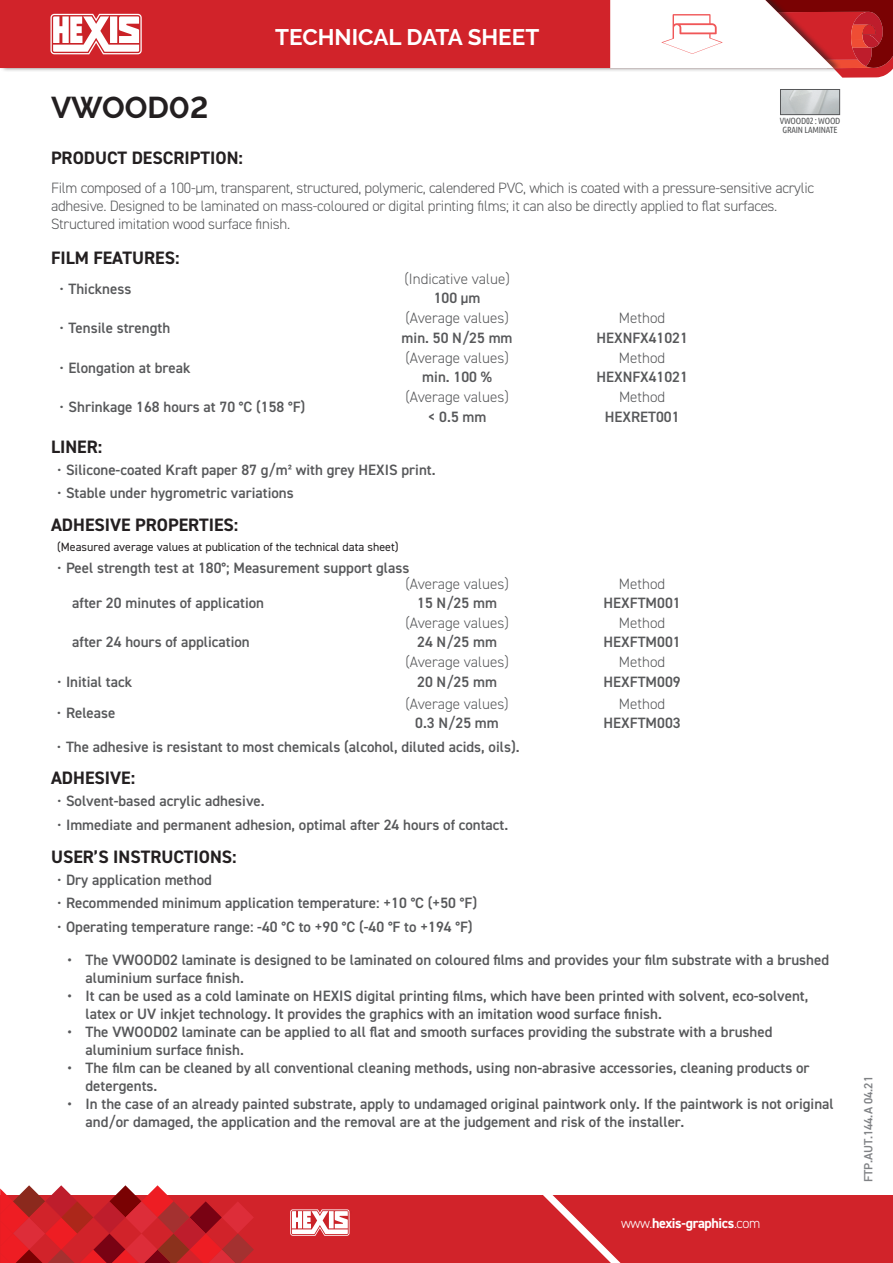
<style>
.page{position:relative;width:893px;height:1263px;background:#fff}
.page>*{position:absolute;margin:0;border:0;box-sizing:border-box;transform-origin:0 0}
.t1{font:700 30px "Raleway";color:#231f20}
.t2{font:700 22.5px "Raleway";color:#fff}
.t3{font:700 18px "DIN2014";color:#231f20}
.t4{font:600 15px/18px "DIN2014";color:#57585a}
.t5{font:300 15px/18px "DIN2014";letter-spacing:-.02em;color:#57585a}
.t6{font:300 15px "DIN2014";color:#57585a}
.t7{font:700 14.1px "DIN2014";letter-spacing:-.025em;color:#fff}
.t8{font:12px "DIN2014";color:#231f20}
.t9{font:600 12px "DIN2014";color:#808285}
.t10{font:9px/9px "Ubuntu Condensed";letter-spacing:-.025em;color:#545557;text-align:center}
.s1{font-weight:400}
.s2{font-weight:300}
</style>
<div class="page">
<div style="left:0;top:0;width:841px;height:73px;background:#231f20;opacity:.6"></div>
<div style="left:0;top:0;width:610px;height:68px;background:#d1232a"></div>
<div style="left:0;top:1195px;width:893px;height:68px;background:#d1232a"></div>
<svg style="left:543px;top:1195px;width:78px;height:68px"></svg>
<svg style="left:50px;top:14px;width:95px;height:40px"></svg>
<svg style="left:290px;top:1209px;width:60px;height:27px;background:#edb5b6"></svg>
<svg style="left:0;top:1185px;width:254px;height:78px"></svg>
<svg style="left:610px;top:0;width:283px;height:78px"></svg>
<img style="left:782px;top:91px;width:56px;height:22px">
<div style="left:780px;top:89px;width:60px;height:26px;border:1px solid #57585a"></div>
<h1 class="t1" style="left:51px;top:90px;width:159px">VWOOD02</h1>
<h2 class="t2" style="left:275px;top:24px;width:265px">TECHNICAL DATA SHEET</h2>
<p class="t10" style="left:780px;top:116px;width:62px">VWOOD02 : WOOD<br>GRAIN LAMINATE</p>
<p class="t3" style="left:51px;top:146px;width:193px">PRODUCT DESCRIPTION:</p>
<p class="t5" style="left:51px;top:178px;width:765px">Film composed of a 100-µm, transparent, structured, polymeric, calendered PVC, which is coated with a pressure-sensitive acrylic adhesive. Designed to be laminated on mass-coloured or digital printing films; it can also be directly applied to flat surfaces.<br>Structured imitation wood surface finish.</p>
<p class="t3" style="left:51px;top:246px;width:130px">FILM FEATURES:</p>
<p class="t4" style="left:60px;top:279px;width:73px"><span class="s1">•</span> Thickness</p>
<p class="t6" style="left:404px;top:270px;width:107px">(Indicative value)</p>
<p class="t4" style="left:434px;top:289px;width:48px">100 µm</p>
<p class="t4" style="left:60px;top:319px;width:112px"><span class="s1">•</span> Tensile strength</p>
<p class="t4" style="left:60px;top:358px;width:133px"><span class="s1">•</span> Elongation at break</p>
<p class="t4" style="left:60px;top:397px;width:247px"><span class="s1">•</span> Shrinkage 168 hours at 70 °C (158 °F)</p>
<p class="t6" style="left:405px;top:309px;width:105px">(Average values)</p>
<p class="t4" style="left:402px;top:328px;width:113px">min. 50 N/25 mm</p>
<p class="t6" style="left:405px;top:349px;width:105px">(Average values)</p>
<p class="t4" style="left:422px;top:368px;width:71px">min. 100 %</p>
<p class="t6" style="left:405px;top:388px;width:105px">(Average values)</p>
<p class="t4" style="left:428px;top:407px;width:60px">&lt; 0.5 mm</p>
<p class="t3" style="left:51px;top:434px;width:53px">LINER:</p>
<p class="t4" style="left:57px;top:460px;width:380px"><span class="s1">•</span> Silicone-coated Kraft paper 87 g/m² with grey HEXIS print.</p>
<p class="t4" style="left:57px;top:484px;width:238px"><span class="s1">•</span> Stable under hygrometric variations</p>
<p class="t3" style="left:51px;top:513px;width:189px">ADHESIVE PROPERTIES:</p>
<p class="t8" style="left:57px;top:539px;width:343px">(Measured average values at publication of the technical data sheet)</p>
<p class="t4" style="left:57px;top:558px;width:354px"><span class="s1">•</span> Peel strength test at 180°; Measurement support glass</p>
<p class="t4" style="left:72px;top:593px;width:193px">after 20 minutes of application</p>
<p class="t6" style="left:405px;top:574px;width:105px">(Average values)</p>
<p class="t4" style="left:417px;top:593px;width:81px">15 N/25 mm</p>
<p class="t4" style="left:72px;top:633px;width:179px">after 24 hours of application</p>
<p class="t4" style="left:57px;top:672px;width:77px"><span class="s1">•</span> Initial tack</p>
<p class="t4" style="left:57px;top:704px;width:60px"><span class="s1">•</span> Release</p>
<p class="t6" style="left:405px;top:614px;width:105px">(Average values)</p>
<p class="t4" style="left:417px;top:633px;width:81px">24 N/25 mm</p>
<p class="t6" style="left:405px;top:653px;width:105px">(Average values)</p>
<p class="t4" style="left:417px;top:672px;width:81px">20 N/25 mm</p>
<p class="t6" style="left:405px;top:694px;width:105px">(Average values)</p>
<p class="t4" style="left:415px;top:713px;width:85px">0.3 N/25 mm</p>
<p class="t5" style="left:619px;top:309px;width:48px">Method</p>
<p class="t4" style="left:596px;top:328px;width:93px">HEXNFX41021</p>
<p class="t5" style="left:619px;top:349px;width:48px">Method</p>
<p class="t4" style="left:596px;top:368px;width:93px">HEXNFX41021</p>
<p class="t5" style="left:619px;top:388px;width:48px">Method</p>
<p class="t4" style="left:605px;top:407px;width:76px">HEXRET001</p>
<p class="t5" style="left:619px;top:574px;width:48px">Method</p>
<p class="t4" style="left:603px;top:593px;width:79px">HEXFTM001</p>
<p class="t5" style="left:619px;top:614px;width:48px">Method</p>
<p class="t4" style="left:603px;top:633px;width:79px">HEXFTM001</p>
<p class="t5" style="left:619px;top:653px;width:48px">Method</p>
<p class="t4" style="left:603px;top:672px;width:79px">HEXFTM009</p>
<p class="t5" style="left:619px;top:694px;width:48px">Method</p>
<p class="t4" style="left:603px;top:713px;width:79px">HEXFTM003</p>
<p class="t4" style="left:57px;top:737px;width:464px"><span class="s1">•</span> The adhesive is resistant to most chemicals (alcohol, diluted acids, oils).</p>
<p class="t3" style="left:51px;top:766px;width:86px">ADHESIVE:</p>
<p class="t4" style="left:57px;top:792px;width:209px"><span class="s1">•</span> Solvent-based acrylic adhesive.</p>
<p class="t4" style="left:57px;top:815px;width:453px"><span class="s1">•</span> Immediate and permanent adhesion, optimal after 24 hours of contact.</p>
<p class="t3" style="left:51px;top:844px;width:187px">USER’S INSTRUCTIONS:</p>
<p class="t4" style="left:57px;top:870px;width:156px"><span class="s1">•</span> Dry application method</p>
<p class="t4" style="left:57px;top:894px;width:422px"><span class="s1">•</span> Recommended minimum application temperature: +10 °C (+50 °F)</p>
<p class="t4" style="left:57px;top:917px;width:417px"><span class="s1">•</span> Operating temperature range: -40 °C to +90 °C (-40 °F to +194 °F)</p>
<p class="t4" style="left:86px;top:950px;width:745px;text-indent:-18px">• The VWOOD02 laminate is designed to be laminated on coloured films and provides your film substrate with a brushed aluminium surface finish.</p>
<p class="t4" style="left:86px;top:986px;width:724px;text-indent:-18px">• It can be used as a cold laminate on HEXIS digital printing films, which have been printed with solvent, eco-solvent, latex or UV inkjet technology. It provides the graphics with an imitation wood surface finish.</p>
<p class="t4" style="left:86px;top:1022px;width:688px;text-indent:-18px">• The VWOOD02 laminate can be applied to all flat and smooth surfaces providing the substrate with a brushed aluminium surface finish.</p>
<p class="t4" style="left:86px;top:1058px;width:726px;text-indent:-18px">• The film can be cleaned by all conventional cleaning methods, using non-abrasive accessories, cleaning products or detergents.</p>
<p class="t4" style="left:86px;top:1094px;width:750px;text-indent:-18px">• In the case of an already painted substrate, apply to undamaged original paintwork only. If the paintwork is not original and/or damaged, the application and the removal are at the judgement and risk of the installer.</p>
<p class="t7" style="left:621px;top:1214px;width:141px"><span class="s2">www.</span>hexis-graphics<span class="s2">.com</span></p>
<p class="t9" style="left:860px;top:1182px;width:108px;rotate:-90deg">FTP.AUT.144.A 04.21</p>
</div>
